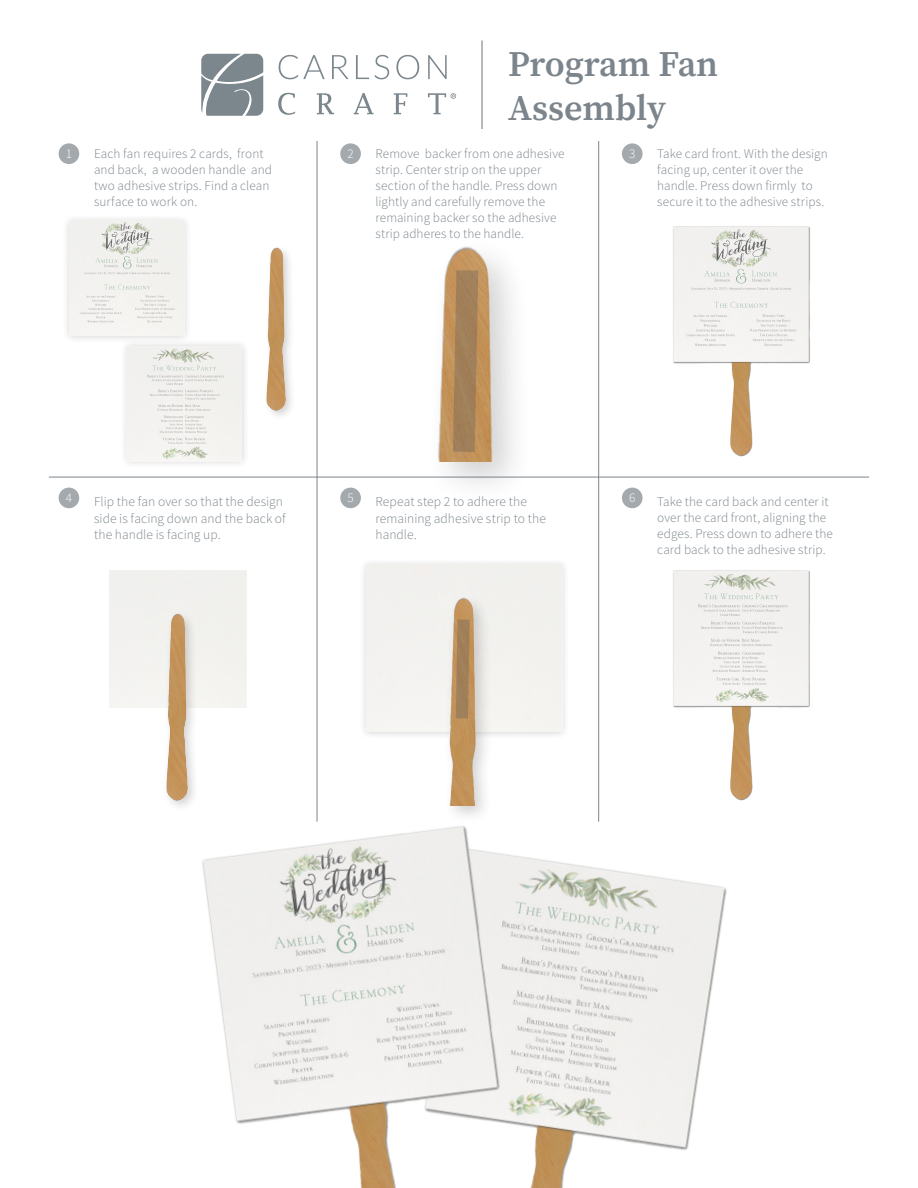
<style>
.page{position:relative;width:918px;height:1188px;background:#fff}
.page>*{position:absolute;margin:0;border:0;box-sizing:border-box;transform-origin:0 0}
.t1{font:600 36px/43.2px "Source Serif Pro";letter-spacing:-.005em;color:#7c858c}
.t2{font:300 13.5px/16.2px "Source Sans Pro";letter-spacing:.005em;color:#7c858c}
.t3{font:300 13.2px/15.9px "Source Sans Pro";letter-spacing:.005em;color:#7c858c}
.t4{font:300 13.2px "Source Sans Pro";color:#fff}
</style>
<div class="page">
<hr style="left:317px;top:141px;width:1px;height:681px;background:#7c858c">
<hr style="left:598px;top:141px;width:1px;height:681px;background:#7c858c">
<hr style="left:49px;top:477px;width:820px;height:1px;background:#7c858c">
<div style="left:59px;top:143px;width:20px;height:21px;background:#a3a9ad;border-radius:50%"></div>
<div style="left:59px;top:488px;width:20px;height:20px;background:#a3a9ad;border-radius:50%"></div>
<hr style="left:481px;top:40px;width:2px;height:89px;background:#7c858c">
<div style="left:340px;top:143px;width:21px;height:21px;background:#a3a9ad;border-radius:50%"></div>
<div style="left:340px;top:488px;width:21px;height:20px;background:#a3a9ad;border-radius:50%"></div>
<div style="left:622px;top:143px;width:21px;height:21px;background:#a3a9ad;border-radius:50%"></div>
<div style="left:622px;top:488px;width:21px;height:20px;background:#a3a9ad;border-radius:50%"></div>
<svg style="left:279px;top:55px;width:46px;height:24px"></svg>
<svg style="left:332px;top:55px;width:17px;height:24px"></svg>
<svg style="left:356px;top:55px;width:33px;height:24px"></svg>
<svg style="left:396px;top:55px;width:23px;height:24px"></svg>
<svg style="left:428px;top:55px;width:19px;height:24px"></svg>
<svg style="left:278px;top:93px;width:17px;height:22px"></svg>
<svg style="left:317px;top:93px;width:17px;height:21px"></svg>
<svg style="left:354px;top:93px;width:19px;height:21px"></svg>
<svg style="left:394px;top:93px;width:13px;height:21px"></svg>
<svg style="left:201px;top:54px;width:62px;height:62px;background:#8c969c"></svg>
<svg style="left:428px;top:93px;width:28px;height:21px"></svg>
<img style="left:673px;top:570px;width:137px;height:231px">
<img style="left:540px;top:859px;width:187px;height:329px">
<img style="left:673px;top:226px;width:137px;height:231px">
<img style="left:202px;top:810px;width:338px;height:378px">
<div style="left:263px;top:244px;width:33px;height:177px;background:#231f20;opacity:.2"></div>
<img style="left:267px;top:247px;width:18px;height:164px">
<div style="left:426px;top:236px;width:107px;height:267px;background:#231f20;opacity:.2"></div>
<img style="left:430px;top:246px;width:68px;height:215px">
<div style="left:120px;top:339px;width:129px;height:130px;background:#f3f2f1"></div>
<img style="left:142px;top:348px;width:98px;height:111px">
<div style="left:62px;top:214px;width:130px;height:129px;background:#f5f4f2"></div>
<img style="left:80px;top:222px;width:101px;height:101px">
<svg style="left:453px;top:270px;width:25px;height:182px;background:#a58159"></svg>
<div style="left:359px;top:557px;width:211px;height:182px;background:#f2f2ef"></div>
<div style="left:162px;top:610px;width:38px;height:202px;background:#231f20;opacity:.2"></div>
<img style="left:166px;top:614px;width:21px;height:186px">
<div style="left:444px;top:593px;width:50px;height:230px;background:#231f20;opacity:.2"></div>
<img style="left:447px;top:597px;width:31px;height:208px">
<svg style="left:456px;top:620px;width:14px;height:99px"></svg>
<p class="t4" style="left:66px;top:145px;width:8px">1</p>
<p class="t3" style="left:94px;top:146px;width:180px">Each fan requires 2 cards, front and back, a wooden handle and two adhesive strips. Find a clean surface to work on.</p>
<p class="t4" style="left:347px;top:145px;width:8px">2</p>
<p class="t1" style="left:508px;top:42px;width:212px">Program Fan<br>Assembly</p>
<p class="t3" style="left:376px;top:146px;width:190px">Remove backer from one adhesive strip. Center strip on the upper section of the handle. Press down lightly and carefully remove the remaining backer so the adhesive strip adheres to the handle.</p>
<p class="t4" style="left:629px;top:145px;width:8px">3</p>
<p class="t3" style="left:657px;top:146px;width:172px">Take card front. With the design facing up, center it over the handle. Press down firmly to secure it to the adhesive strips.</p>
<p class="t4" style="left:66px;top:489px;width:8px">4</p>
<p class="t2" style="left:94px;top:494px;width:193px">Flip the fan over so that the design side is facing down and the back of the handle is facing up.</p>
<p class="t4" style="left:347px;top:489px;width:8px">5</p>
<p class="t2" style="left:376px;top:494px;width:172px">Repeat step 2 to adhere the remaining adhesive strip to the handle.</p>
<p class="t4" style="left:629px;top:489px;width:8px">6</p>
<p class="t3" style="left:657px;top:494px;width:177px">Take the card back and center it over the card front, aligning the edges. Press down to adhere the card back to the adhesive strip.</p>
</div>
